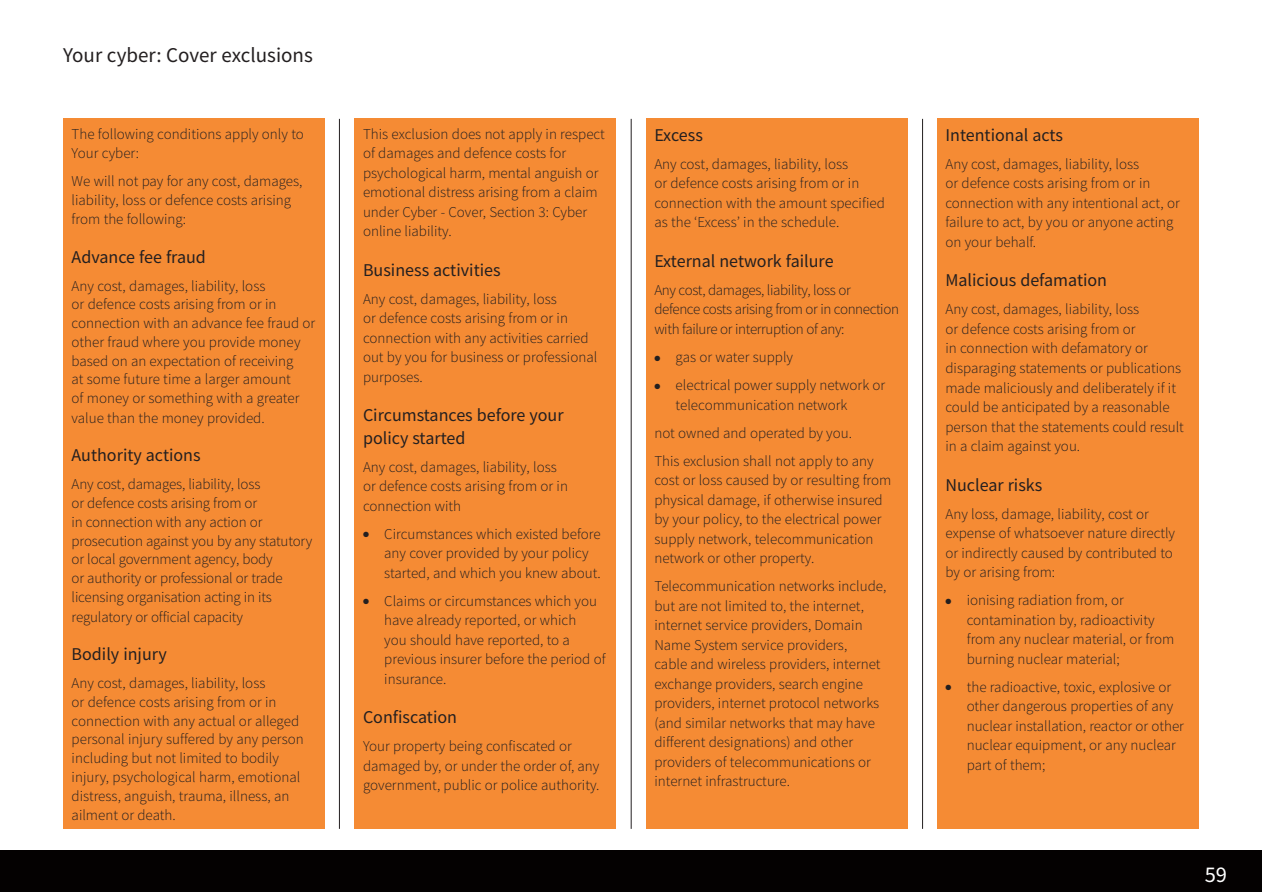
<style>
.page{position:relative;width:1262px;height:892px;background:#fff}
.page>*{position:absolute;margin:0;border:0;box-sizing:border-box;transform-origin:0 0}
.t1{font:22.5px "Source Sans Pro";color:#fff}
.t2{font:21px "Source Sans Pro";color:#231f20}
.t3{font:18px/22.5px "Source Sans Pro";color:#231f20}
.t4{font:300 15px/19.5px "Source Sans Pro";color:#231f20}
.t5{font:300 15px/19.5px "Source Sans Pro";letter-spacing:-.025em;color:#231f20}
</style>
<div class="page">
<div style="left:0;top:850px;width:1261px;height:42px;background:#040101"></div>
<hr style="left:339px;top:119px;width:1px;height:709px;background:#231f20">
<hr style="left:631px;top:119px;width:1px;height:709px;background:#231f20">
<hr style="left:922px;top:119px;width:1px;height:709px;background:#231f20">
<div style="left:937px;top:119px;width:261px;height:709px;background:#f58b34"></div>
<div style="left:646px;top:119px;width:261px;height:709px;background:#f58b34"></div>
<div style="left:354px;top:119px;width:262px;height:709px;background:#f58b34"></div>
<div style="left:63px;top:119px;width:262px;height:709px;background:#f58b34"></div>
<h2 class="t2" style="left:63px;top:42px;width:251px">Your cyber: Cover exclusions</h2>
<p class="t4" style="left:72px;top:124px;width:234px">The following conditions apply only to<br>Your cyber:</p>
<p class="t4" style="left:72px;top:172px;width:232px">We will not pay for any cost, damages, liability, loss or defence costs arising from the following:</p>
<p class="t3" style="left:72px;top:245px;width:136px">Advance fee fraud</p>
<p class="t4" style="left:72px;top:276px;width:245px;line-height:18.9px">Any cost, damages, liability, loss<br>or defence costs arising from or in connection with an advance fee fraud or other fraud where you provide money based on an expectation of receiving<br>at some future time a larger amount<br>of money or something with a greater value than the money provided.</p>
<p class="t3" style="left:72px;top:444px;width:130px">Authority actions</p>
<p class="t4" style="left:72px;top:475px;width:242px;line-height:18.9px">Any cost, damages, liability, loss<br>or defence costs arising from or<br>in connection with any action or prosecution against you by any statutory or local government agency, body<br>or authority or professional or trade licensing organisation acting in its regulatory or official capacity</p>
<p class="t3" style="left:72px;top:643px;width:97px">Bodily injury</p>
<p class="t4" style="left:72px;top:673px;width:234px;line-height:18.9px">Any cost, damages, liability, loss<br>or defence costs arising from or in connection with any actual or alleged personal injury suffered by any person including but not limited to bodily injury, psychological harm, emotional distress, anguish, trauma, illness, an ailment or death.</p>
<p class="t4" style="left:363px;top:124px;width:243px">This exclusion does not apply in respect of damages and defence costs for psychological harm, mental anguish or emotional distress arising from a claim under Cyber - Cover, Section 3: Cyber online liability.</p>
<p class="t3" style="left:363px;top:258px;width:139px">Business activities</p>
<p class="t4" style="left:363px;top:289px;width:236px">Any cost, damages, liability, loss<br>or defence costs arising from or in connection with any activities carried out by you for business or professional purposes.</p>
<p class="t3" style="left:363px;top:404px;width:202px">Circumstances before your policy started</p>
<p class="t4" style="left:363px;top:457px;width:206px">Any cost, damages, liability, loss or defence costs arising from or in connection with</p>
<p class="t4" style="left:384px;top:524px;width:218px;text-indent:-21px">● Circumstances which existed before any cover provided by your policy started, and which you knew about.</p>
<p class="t4" style="left:384px;top:591px;width:223px;text-indent:-21px">● Claims or circumstances which you have already reported, or which<br>you should have reported, to a previous insurer before the period of insurance.</p>
<p class="t3" style="left:363px;top:706px;width:96px">Confiscation</p>
<p class="t4" style="left:363px;top:736px;width:238px">Your property being confiscated or damaged by, or under the order of, any government, public or police authority.</p>
<p class="t3" style="left:654px;top:123px;width:50px">Excess</p>
<p class="t4" style="left:654px;top:154px;width:232px">Any cost, damages, liability, loss<br>or defence costs arising from or in connection with the amount specified as the ‘Excess’ in the schedule.</p>
<p class="t3" style="left:654px;top:249px;width:181px">External network failure</p>
<p class="t5" style="left:654px;top:280px;width:246px">Any cost, damages, liability, loss or defence costs arising from or in connection with failure or interruption of any:</p>
<p class="t4" style="left:654px;top:347px;width:140px">● gas or water supply</p>
<p class="t4" style="left:675px;top:375px;width:211px;text-indent:-21px">● electrical power supply network or telecommunication network</p>
<p class="t4" style="left:654px;top:418px;width:221px;line-height:28px">not owned and operated by you.<br>This exclusion shall not apply to any</p>
<p class="t4" style="left:654px;top:470px;width:238px">cost or loss caused by or resulting from physical damage, if otherwise insured by your policy, to the electrical power supply network, telecommunication network or other property.</p>
<p class="t4" style="left:654px;top:576px;width:233px">Telecommunication networks include, but are not limited to, the internet, internet service providers, Domain Name System service providers,<br>cable and wireless providers, internet exchange providers, search engine providers, internet protocol networks (and similar networks that may have different designations) and other providers of telecommunications or internet infrastructure.</p>
<p class="t3" style="left:945px;top:123px;width:119px">Intentional acts</p>
<p class="t4" style="left:945px;top:154px;width:236px">Any cost, damages, liability, loss<br>or defence costs arising from or in connection with any intentional act, or failure to act, by you or anyone acting on your behalf.</p>
<p class="t3" style="left:945px;top:269px;width:163px">Malicious defamation</p>
<p class="t4" style="left:945px;top:300px;width:240px">Any cost, damages, liability, loss<br>or defence costs arising from or<br>in connection with defamatory or disparaging statements or publications made maliciously and deliberately if it could be anticipated by a reasonable person that the statements could result in a claim against you.</p>
<p class="t3" style="left:945px;top:473px;width:98px">Nuclear risks</p>
<p class="t4" style="left:945px;top:504px;width:231px">Any loss, damage, liability, cost or expense of whatsoever nature directly or indirectly caused by contributed to by or arising from:</p>
<p class="t4" style="left:966px;top:590px;width:209px;text-indent:-21px">● ionising radiation from, or contamination by, radioactivity from any nuclear material, or from burning nuclear material;</p>
<p class="t4" style="left:966px;top:677px;width:219px;text-indent:-21px">● the radioactive, toxic, explosive or other dangerous properties of any nuclear installation, reactor or other nuclear equipment, or any nuclear part of them;</p>
<h1 class="t1" style="left:1204px;top:860px;width:24px">59</h1>
</div>
